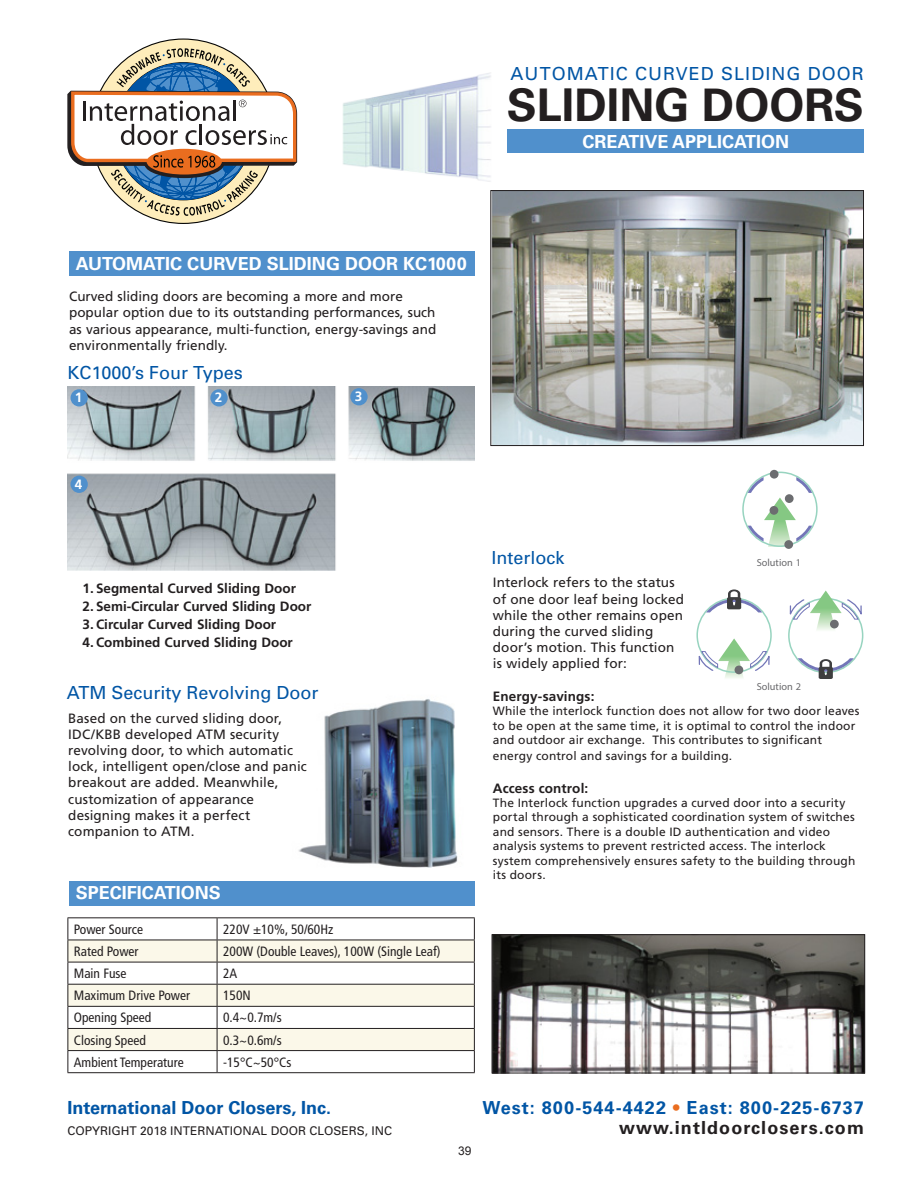
<style>
.page{position:relative;width:918px;height:1188px;background:#fff}
.page>*{position:absolute;margin:0;border:0;box-sizing:border-box;transform-origin:0 0}
.t1{font:700 45px "Univers";color:#231f20}
.t2{font:700 18px "Univers";color:#fff}
.t3{font:18px "Univers";color:#0155a5}
.t4{font:700 18px "Univers";letter-spacing:.06em;color:#0155a5}
.t5{font:700 18px "Univers";color:#0155a5}
.t6{font:18px "Univers";letter-spacing:.06em;color:#0155a5}
.t7{font:700 18px "Univers";letter-spacing:.06em;color:#231f20}
.t8{font:13.5px/16.2px "Frutiger";letter-spacing:.005em;color:#231f20}
.t9{font:condensed 13.5px "Frutiger";color:#231f20}
.t10{font:700 13.5px "Frutiger";color:#231f20}
.t11{font:700 13.5px "Frutiger";color:#fff}
.t12{font:12px/14.4px "Frutiger";letter-spacing:.01em;color:#231f20}
.t13{font:12px "Univers";color:#231f20}
.t14{font:12px "Arial";color:#231f20}
.t15{font:500 10.35px "DIN Pro";color:#69696c}
.s1{color:#ea6d1f}
</style>
<div class="page">
<div style="left:92px;top:40px;width:183px;height:183px;background:#feedbb;border-radius:50%"></div>
<svg style="left:67px;top:48px;width:231px;height:168px"></svg>
<img style="left:298px;top:699px;width:160px;height:169px">
<img style="left:342px;top:73px;width:149px;height:109px">
<img style="left:492px;top:192px;width:370px;height:252px">
<div style="left:490px;top:190px;width:374px;height:256px;border:1px solid #231f20"></div>
<img style="left:494px;top:936px;width:369px;height:136px">
<div style="left:492px;top:934px;width:373px;height:140px;border:1px solid #231f20"></div>
<div style="left:742px;top:472px;width:76px;height:75px;border:2px solid #98d4c0;border-radius:50%"></div>
<svg style="left:748px;top:477px;width:64px;height:70px"></svg>
<div style="left:770px;top:470px;width:9px;height:9px;background:#6c6d70;border-radius:50%"></div>
<div style="left:785px;top:494px;width:9px;height:9px;background:#6c6d70;border-radius:50%"></div>
<div style="left:784px;top:540px;width:9px;height:9px;background:#6c6d70;border-radius:50%"></div>
<div style="left:770px;top:506px;width:8px;height:9px;background:#6c6d70;border-radius:50%"></div>
<svg style="left:789px;top:591px;width:73px;height:49px"></svg>
<svg style="left:798px;top:658px;width:56px;height:21px"></svg>
<svg style="left:698px;top:638px;width:72px;height:40px"></svg>
<svg style="left:706px;top:589px;width:56px;height:23px"></svg>
<img style="left:68px;top:387px;width:407px;height:184px">
<div style="left:508px;top:130px;width:356px;height:23px;background:#5090cc"></div>
<div style="left:69px;top:252px;width:406px;height:24px;background:#5090cc"></div>
<div style="left:69px;top:881px;width:406px;height:25px;background:#5090cc"></div>
<svg style="left:69px;top:941px;width:405px;height:109px;fill:#fbf8e9"></svg>
<hr style="left:68px;top:917px;width:149px;height:1px;background:#231f20">
<hr style="left:217px;top:917px;width:258px;height:1px;background:#231f20">
<hr style="left:68px;top:940px;width:149px;height:1px;background:#231f20">
<hr style="left:217px;top:940px;width:258px;height:1px;background:#231f20">
<hr style="left:68px;top:962px;width:149px;height:1px;background:#231f20">
<hr style="left:217px;top:962px;width:258px;height:1px;background:#231f20">
<hr style="left:68px;top:984px;width:149px;height:1px;background:#231f20">
<hr style="left:217px;top:984px;width:258px;height:1px;background:#231f20">
<hr style="left:68px;top:1006px;width:149px;height:1px;background:#231f20">
<hr style="left:217px;top:1006px;width:258px;height:1px;background:#231f20">
<hr style="left:68px;top:1028px;width:149px;height:1px;background:#231f20">
<hr style="left:217px;top:1028px;width:258px;height:1px;background:#231f20">
<hr style="left:68px;top:1050px;width:149px;height:1px;background:#231f20">
<svg style="left:68px;top:918px;width:1px;height:154px"></svg>
<hr style="left:217px;top:1050px;width:258px;height:1px;background:#231f20">
<svg style="left:217px;top:918px;width:1px;height:154px"></svg>
<svg style="left:474px;top:918px;width:1px;height:154px"></svg>
<hr style="left:68px;top:1072px;width:149px;height:1px;background:#231f20">
<hr style="left:217px;top:1072px;width:258px;height:1px;background:#231f20">
<div style="left:71px;top:389px;width:17px;height:17px;background:#5090cc;border-radius:50%"></div>
<div style="left:210px;top:389px;width:18px;height:17px;background:#5090cc;border-radius:50%"></div>
<div style="left:350px;top:388px;width:18px;height:17px;background:#5090cc;border-radius:50%"></div>
<div style="left:71px;top:476px;width:17px;height:17px;background:#5090cc;border-radius:50%"></div>
<p class="t6" style="left:511px;top:63px;width:355px">AUTOMATIC CURVED SLIDING DOOR</p>
<p class="t1" style="left:507px;top:79px;width:359px">SLIDING DOORS</p>
<p class="t2" style="left:582px;top:131px;width:208px">CREATIVE APPLICATION</p>
<p class="t2" style="left:76px;top:253px;width:392px">AUTOMATIC CURVED SLIDING DOOR KC1000</p>
<p class="t8" style="left:69px;top:288px;width:369px">Curved sliding doors are becoming a more and more popular option due to its outstanding performances, such as various appearance, multi-function, energy-savings and environmentally friendly.</p>
<p class="t3" style="left:68px;top:361px;width:177px">KC1000’s Four Types</p>
<p class="t11" style="left:75px;top:390px;width:9px">1</p>
<p class="t11" style="left:215px;top:390px;width:9px">2</p>
<p class="t11" style="left:355px;top:389px;width:9px">3</p>
<p class="t11" style="left:75px;top:476px;width:9px">4</p>
<p class="t10" style="left:82px;top:580px;width:215px">1. Segmental Curved Sliding Door</p>
<p class="t10" style="left:82px;top:598px;width:230px">2. Semi-Circular Curved Sliding Door</p>
<p class="t10" style="left:82px;top:616px;width:195px">3. Circular Curved Sliding Door</p>
<p class="t10" style="left:82px;top:634px;width:212px">4. Combined Curved Sliding Door</p>
<p class="t3" style="left:67px;top:682px;width:253px">ATM Security Revolving Door</p>
<p class="t8" style="left:68px;top:710px;width:240px">Based on the curved sliding door,<br>IDC/KBB developed ATM security revolving door, to which automatic lock, intelligent open/close and panic breakout are added. Meanwhile, customization of appearance designing makes it a perfect companion to ATM.</p>
<p class="t2" style="left:76px;top:882px;width:147px">SPECIFICATIONS</p>
<p class="t9" style="left:74px;top:921px;width:71px">Power Source</p>
<p class="t9" style="left:223px;top:921px;width:112px">220V ±10%, 50/60Hz</p>
<p class="t9" style="left:74px;top:944px;width:66px">Rated Power</p>
<p class="t9" style="left:223px;top:944px;width:219px">200W (Double Leaves), 100W (Single Leaf)</p>
<p class="t9" style="left:74px;top:966px;width:54px">Main Fuse</p>
<p class="t9" style="left:223px;top:966px;width:16px">2A</p>
<p class="t9" style="left:74px;top:988px;width:118px">Maximum Drive Power</p>
<p class="t9" style="left:223px;top:988px;width:29px">150N</p>
<p class="t9" style="left:74px;top:1010px;width:79px">Opening Speed</p>
<p class="t9" style="left:223px;top:1010px;width:60px">0.4~0.7m/s</p>
<p class="t9" style="left:74px;top:1032px;width:73px">Closing Speed</p>
<p class="t9" style="left:223px;top:1032px;width:60px">0.3~0.6m/s</p>
<p class="t9" style="left:74px;top:1054px;width:111px">Ambient Temperature</p>
<p class="t9" style="left:223px;top:1054px;width:70px">-15°C~50°Cs</p>
<h2 class="t5" style="left:68px;top:1097px;width:265px">International Door Closers, Inc.</h2>
<p class="t3" style="left:491px;top:546px;width:75px">Interlock</p>
<p class="t15" style="left:757px;top:556px;width:46px">Solution 1</p>
<p class="t8" style="left:493px;top:574px;width:193px">Interlock refers to the status of one door leaf being locked while the other remains open during the curved sliding door’s motion. This function is widely applied for:</p>
<p class="t10" style="left:493px;top:688px;width:103px">Energy-savings:</p>
<p class="t12" style="left:493px;top:704px;width:368px">While the interlock function does not allow for two door leaves to be open at the same time, it is optimal to control the indoor and outdoor air exchange. This contributes to significant</p>
<p class="t12" style="left:493px;top:749px;width:241px">energy control and savings for a building.</p>
<p class="t10" style="left:493px;top:780px;width:97px">Access control:</p>
<p class="t12" style="left:493px;top:795px;width:364px">The Interlock function upgrades a curved door into a security portal through a sophisticated coordination system of switches and sensors. There is a double ID authentication and video analysis systems to prevent restricted access. The interlock system comprehensively ensures safety to the building through its doors.</p>
<p class="t15" style="left:757px;top:680px;width:46px">Solution 2</p>
<h2 class="t4" style="left:482px;top:1098px;width:383px">West: 800-544-4422 <span class="s1">•</span> East: 800-225-6737</h2>
<p class="t13" style="left:68px;top:1123px;width:326px">COPYRIGHT 2018 INTERNATIONAL DOOR CLOSERS, INC</p>
<p class="t7" style="left:619px;top:1117px;width:246px">www.intldoorclosers.com</p>
<p class="t14" style="left:458px;top:1143px;width:15px">39</p>
</div>
